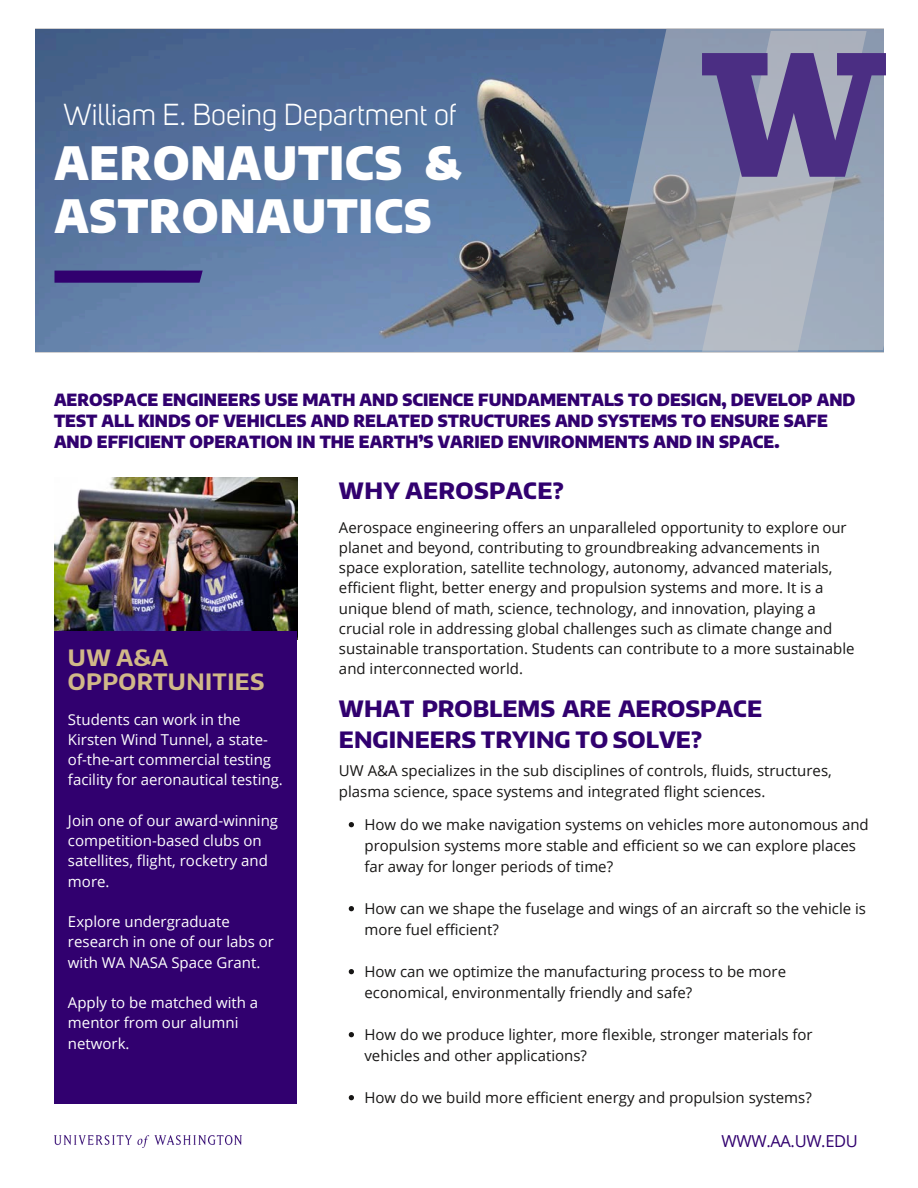
<style>
.page{position:relative;width:918px;height:1188px;background:#fff}
.page>*{position:absolute;margin:0;border:0;box-sizing:border-box;transform-origin:0 0}
.t1{font:900 45px/52.8px "Encode Sans";letter-spacing:.02em;color:#fff}
.t2{font:30px "Uni Sans";color:#fff}
.t3{font:800 22.5px/31.5px "Encode Sans Normal";color:#31006f}
.t4{font:700 22.5px/24.8px "Encode Sans Normal";letter-spacing:.02em;color:#d1b888}
.t5{font:800 22.5px "Encode Sans Normal";letter-spacing:.02em;color:#31006f}
.t6{font:900 16.5px/21.3px "Encode Sans";color:#31006f}
.t7{font:16.5px "Open Sans";letter-spacing:-.02em;color:#31006f}
.t8{font:15px/20.2px "Open Sans";color:#171615}
.t9{font:15px/20.2px "Open Sans";color:#fff}
</style>
<div class="page">
<img style="left:54px;top:478px;width:243px;height:153px">
<img style="left:54px;top:1135px;width:187px;height:13px">
<div style="left:54px;top:631px;width:243px;height:472px;background:#31006f"></div>
<img style="left:36px;top:29px;width:848px;height:323px">
<svg style="left:54px;top:271px;width:149px;height:12px;background:#330571"></svg>
<svg style="left:598px;top:28px;width:286px;height:322px;background:#7e8b9e"></svg>
<svg style="left:702px;top:31px;width:165px;height:321px;background:#a6aeba"></svg>
<svg style="left:702px;top:53px;width:184px;height:124px;background:#6e639a"></svg>
<svg style="left:349px;top:822px;width:5px;height:5px"></svg>
<svg style="left:349px;top:906px;width:5px;height:5px"></svg>
<svg style="left:349px;top:969px;width:5px;height:5px"></svg>
<svg style="left:349px;top:1032px;width:5px;height:5px"></svg>
<svg style="left:349px;top:1095px;width:5px;height:5px"></svg>
<h1 class="t2" style="left:64px;top:103px;width:395px">William E. Boeing Department of</h1>
<p class="t1" style="left:54px;top:135px;width:409px">AERONAUTICS &amp;<br>ASTRONAUTICS</p>
<p class="t6" style="left:54px;top:388px;width:803px">AEROSPACE ENGINEERS USE MATH AND SCIENCE FUNDAMENTALS TO DESIGN, DEVELOP AND<br>TEST ALL KINDS OF VEHICLES AND RELATED STRUCTURES AND SYSTEMS TO ENSURE SAFE<br>AND EFFICIENT OPERATION IN THE EARTH’S VARIED ENVIRONMENTS AND IN SPACE.</p>
<h2 class="t4" style="left:68px;top:644px;width:198px">UW A&amp;A<br>OPPORTUNITIES</h2>
<p class="t9" style="left:68px;top:709px;width:216px">Students can work in the<br>Kirsten Wind Tunnel, a state&shy;of-the-art commercial testing facility for aeronautical testing.</p>
<h2 class="t9" style="left:68px;top:810px;width:212px">Join one of our award-winning competition-based clubs on satellites, flight, rocketry and more.</h2>
<p class="t9" style="left:68px;top:911px;width:207px">Explore undergraduate research in one of our labs or with WA NASA Space Grant.</p>
<p class="t9" style="left:68px;top:992px;width:192px">Apply to be matched with a mentor from our alumni network.</p>
<p class="t5" style="left:339px;top:476px;width:226px">WHY AEROSPACE?</p>
<p class="t8" style="left:339px;top:517px;width:517px">Aerospace engineering offers an unparalleled opportunity to explore our planet and beyond, contributing to groundbreaking advancements in space exploration, satellite technology, autonomy, advanced materials, efficient flight, better energy and propulsion systems and more. It is a unique blend of math, science, technology, and innovation, playing a crucial role in addressing global challenges such as climate change and sustainable transportation. Students can contribute to a more sustainable and interconnected world.</p>
<h1 class="t3" style="left:339px;top:692px;width:425px">WHAT PROBLEMS ARE AEROSPACE<br>ENGINEERS TRYING TO SOLVE?</h1>
<p class="t8" style="left:339px;top:760px;width:494px;line-height:21px">UW A&amp;A specializes in the sub disciplines of controls, fluids, structures, plasma science, space systems and integrated flight sciences.</p>
<p class="t8" style="left:364px;top:814px;width:506px;line-height:21px">How do we make navigation systems on vehicles more autonomous and propulsion systems more stable and efficient so we can explore places far away for longer periods of time?</p>
<p class="t8" style="left:364px;top:898px;width:503px;line-height:21px">How can we shape the fuselage and wings of an aircraft so the vehicle is more fuel efficient?</p>
<p class="t8" style="left:364px;top:961px;width:423px;line-height:21px">How can we optimize the manufacturing process to be more economical, environmentally friendly and safe?</p>
<p class="t8" style="left:364px;top:1024px;width:450px;line-height:21px">How do we produce lighter, more flexible, stronger materials for vehicles and other applications?</p>
<p class="t8" style="left:364px;top:1087px;width:449px">How do we build more efficient energy and propulsion systems?</p>
<p class="t7" style="left:722px;top:1130px;width:138px">WWW.AA.UW.EDU</p>
</div>
